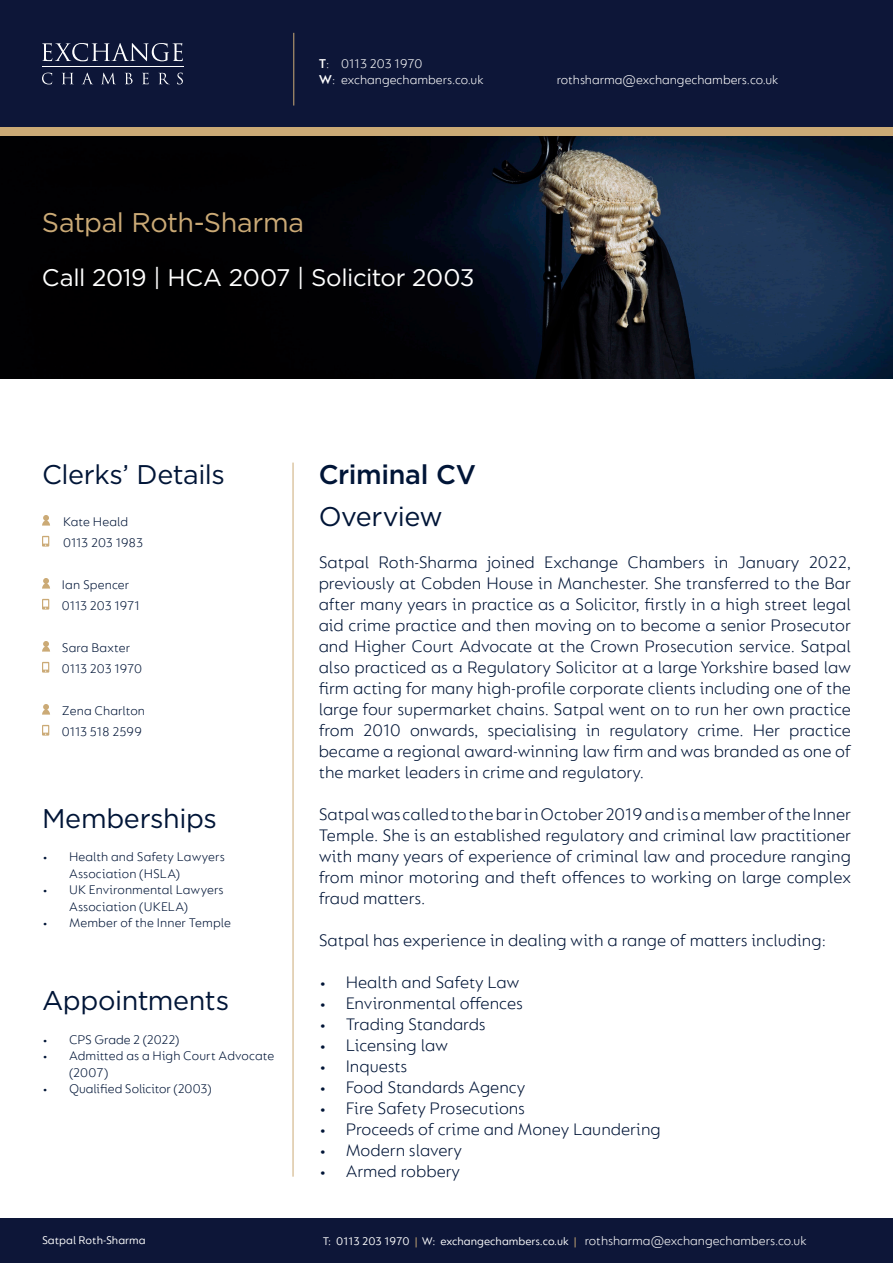
<style>
.page{position:relative;width:893px;height:1263px;background:#fff}
.page>*{position:absolute;margin:0;border:0;box-sizing:border-box;transform-origin:0 0}
.t1{font:27px "Gotham";letter-spacing:-.015em;color:#001537}
.t2{font:27px "Gotham";letter-spacing:-.015em;color:#cbaa76}
.t3{font:500 27px "Gotham";letter-spacing:-.01em;color:#001537}
.t4{font:24px "Gotham";letter-spacing:-.015em;color:#fff}
.t5{font:300 18px/21px "FS Lucas";color:#001537;text-align:justify}
.t6{font:300 13.5px/16.5px "FS Lucas";letter-spacing:.005em;color:#001537}
.t7{font:300 13.5px/16.2px "FS Lucas";color:#fff}
.t8{font:12px "FS Lucas";color:#fff}
.s1{font-weight:600}
.s2{color:#cbaa76}
</style>
<div class="page">
<div style="left:0;top:64px;width:893px;height:72px;background:#cbaa76"></div>
<div style="left:0;top:0;width:893px;height:127px;background:#0d1638"></div>
<div style="left:0;top:1219px;width:893px;height:44px;background:#0d1638"></div>
<hr style="left:42px;top:67px;width:142px;height:1px;background:#fff">
<svg style="left:42px;top:43px;width:141px;height:18px"></svg>
<svg style="left:42px;top:73px;width:10px;height:11px"></svg>
<svg style="left:62px;top:73px;width:11px;height:11px"></svg>
<svg style="left:82px;top:73px;width:11px;height:11px"></svg>
<svg style="left:102px;top:73px;width:13px;height:11px"></svg>
<svg style="left:125px;top:73px;width:8px;height:11px"></svg>
<svg style="left:142px;top:73px;width:7px;height:11px"></svg>
<svg style="left:159px;top:73px;width:10px;height:11px"></svg>
<svg style="left:177px;top:73px;width:6px;height:11px"></svg>
<hr style="left:293px;top:33px;width:1px;height:73px;background:#cbaa76">
<hr style="left:293px;top:463px;width:1px;height:714px;background:#cbaa76">
<img style="left:0;top:136px;width:893px;height:242px">
<svg style="left:42px;top:536px;width:7px;height:11px"></svg>
<svg style="left:42px;top:599px;width:7px;height:11px"></svg>
<svg style="left:42px;top:515px;width:8px;height:11px"></svg>
<svg style="left:42px;top:578px;width:8px;height:11px"></svg>
<svg style="left:42px;top:662px;width:7px;height:11px"></svg>
<svg style="left:42px;top:641px;width:8px;height:11px"></svg>
<svg style="left:42px;top:725px;width:7px;height:11px"></svg>
<svg style="left:42px;top:704px;width:8px;height:11px"></svg>
<p class="t7" style="left:319px;top:55px;width:166px"><span class="s1">T</span>: 0113 203 1970<br><span class="s1">W</span>: exchangechambers.co.uk</p>
<p class="t2" style="left:42px;top:205px;width:264px">Satpal Roth-Sharma</p>
<p class="t4" style="left:42px;top:262px;width:434px">Call 2019 | HCA 2007 | Solicitor 2003</p>
<p class="t7" style="left:557px;top:71px;width:223px">rothsharma@exchangechambers.co.uk</p>
<p class="t1" style="left:42px;top:457px;width:184px">Clerks’ Details</p>
<p class="t6" style="left:63px;top:513px;width:67px">Kate Heald</p>
<p class="t6" style="left:63px;top:534px;width:82px">0113 203 1983</p>
<p class="t6" style="left:62px;top:576px;width:69px">Ian Spencer</p>
<p class="t6" style="left:62px;top:597px;width:80px">0113 203 1971</p>
<p class="t6" style="left:62px;top:639px;width:70px">Sara Baxter</p>
<p class="t6" style="left:62px;top:660px;width:82px">0113 203 1970</p>
<p class="t6" style="left:62px;top:702px;width:85px">Zena Charlton</p>
<p class="t6" style="left:62px;top:723px;width:82px">0113 518 2599</p>
<p class="t1" style="left:42px;top:801px;width:176px">Memberships</p>
<p class="t6" style="left:69px;top:848px;width:157px;text-indent:-27px">• Health and Safety Lawyers<br>Association (HSLA)</p>
<p class="t6" style="left:69px;top:881px;width:156px;text-indent:-27px">• UK Environmental Lawyers<br>Association (UKELA)</p>
<p class="t6" style="left:42px;top:914px;width:191px">• Member of the Inner Temple</p>
<p class="t1" style="left:42px;top:983px;width:189px">Appointments</p>
<p class="t6" style="left:42px;top:1031px;width:139px">• CPS Grade 2 (2022)</p>
<p class="t6" style="left:69px;top:1047px;width:207px;text-indent:-27px">• Admitted as a High Court Advocate (2007)</p>
<p class="t6" style="left:42px;top:1080px;width:171px">• Qualified Solicitor (2003)</p>
<p class="t3" style="left:319px;top:456px;width:159px">Criminal CV</p>
<p class="t1" style="left:319px;top:499px;width:126px">Overview</p>
<p class="t5" style="left:319px;top:551px;width:534px">Satpal Roth-Sharma joined Exchange Chambers in January 2022, previously at Cobden House in Manchester. She transferred to the Bar after many years in practice as a Solicitor, firstly in a high street legal aid crime practice and then moving on to become a senior Prosecutor and Higher Court Advocate at the Crown Prosecution service. Satpal also practiced as a Regulatory Solicitor at a large Yorkshire based law firm acting for many high-profile corporate clients including one of the large four supermarket chains. Satpal went on to run her own practice from 2010 onwards, specialising in regulatory crime. Her practice became a regional award-winning law firm and was branded as one of the market leaders in crime and regulatory.</p>
<p class="t5" style="left:319px;top:803px;width:534px">Satpal was called to the bar in October 2019 and is a member of the Inner Temple. She is an established regulatory and criminal law practitioner with many years of experience of criminal law and procedure ranging from minor motoring and theft offences to working on large complex fraud matters.</p>
<p class="t5" style="left:319px;top:929px;width:509px">Satpal has experience in dealing with a range of matters including:</p>
<p class="t5" style="left:319px;top:971px;width:202px">• Health and Safety Law</p>
<p class="t5" style="left:319px;top:992px;width:206px">• Environmental offences</p>
<p class="t5" style="left:319px;top:1013px;width:168px">• Trading Standards</p>
<p class="t5" style="left:319px;top:1034px;width:131px">• Licensing law</p>
<p class="t5" style="left:319px;top:1055px;width:90px">• Inquests</p>
<p class="t5" style="left:319px;top:1076px;width:208px">• Food Standards Agency</p>
<p class="t5" style="left:319px;top:1097px;width:208px">• Fire Safety Prosecutions</p>
<p class="t5" style="left:319px;top:1118px;width:344px">• Proceeds of crime and Money Laundering</p>
<p class="t5" style="left:319px;top:1139px;width:145px">• Modern slavery</p>
<p class="t5" style="left:319px;top:1160px;width:143px">• Armed robbery</p>
<p class="t8" style="left:42px;top:1233px;width:105px">Satpal Roth-Sharma</p>
<p class="t8" style="left:323px;top:1235px;width:255px">T: 0113 203 1970 <span class="s2">|</span> W: exchangechambers.co.uk <span class="s2">|</span></p>
<p class="t7" style="left:585px;top:1233px;width:223px">rothsharma@exchangechambers.co.uk</p>
</div>
